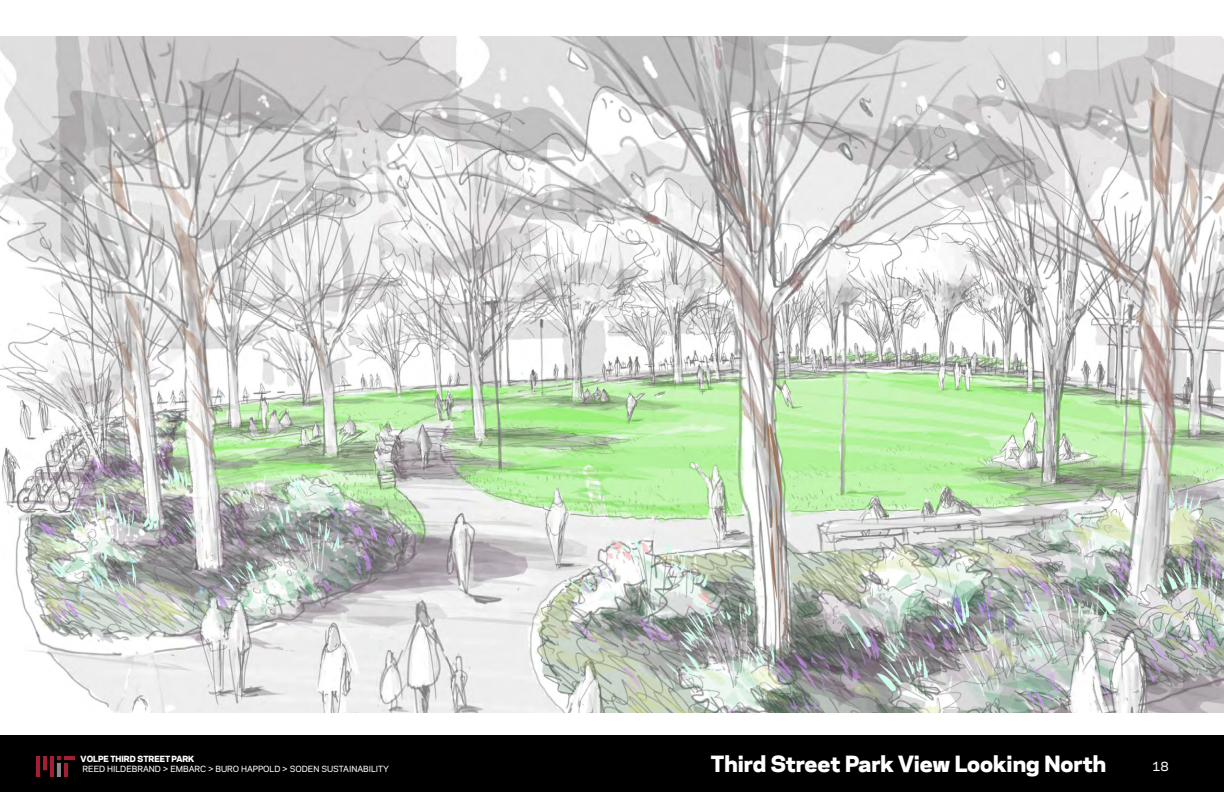
<style>
.page{position:relative;width:1224px;height:792px;background:#fff}
.page>*{position:absolute;margin:0;border:0;box-sizing:border-box;transform-origin:0 0}
.t1{font:800 21px "Polaris";color:#fff}
.t2{font:500 12px "Polaris";color:#fff}
.t3{font:500 8px "Polaris";color:#fff}
.t4{font:800 8px "Polaris";color:#fff}
</style>
<div class="page">
<div style="left:0;top:736px;width:1224px;height:56px;background:#000"></div>
<img style="left:36px;top:756px;width:39px;height:20px">
<img style="left:0;top:36px;width:1224px;height:677px">
<p class="t4" style="left:81px;top:752px;width:115px">VOLPE THIRD STREET PARK</p>
<p class="t3" style="left:82px;top:763px;width:308px">REED HILDEBRAND &gt; EMBARC &gt; BURO HAPPOLD &gt; SODEN SUSTAINABILITY</p>
<p class="t1" style="left:711px;top:746px;width:397px">Third Street Park View Looking North</p>
<h2 class="t2" style="left:1152px;top:757px;width:18px">18</h2>
</div>
